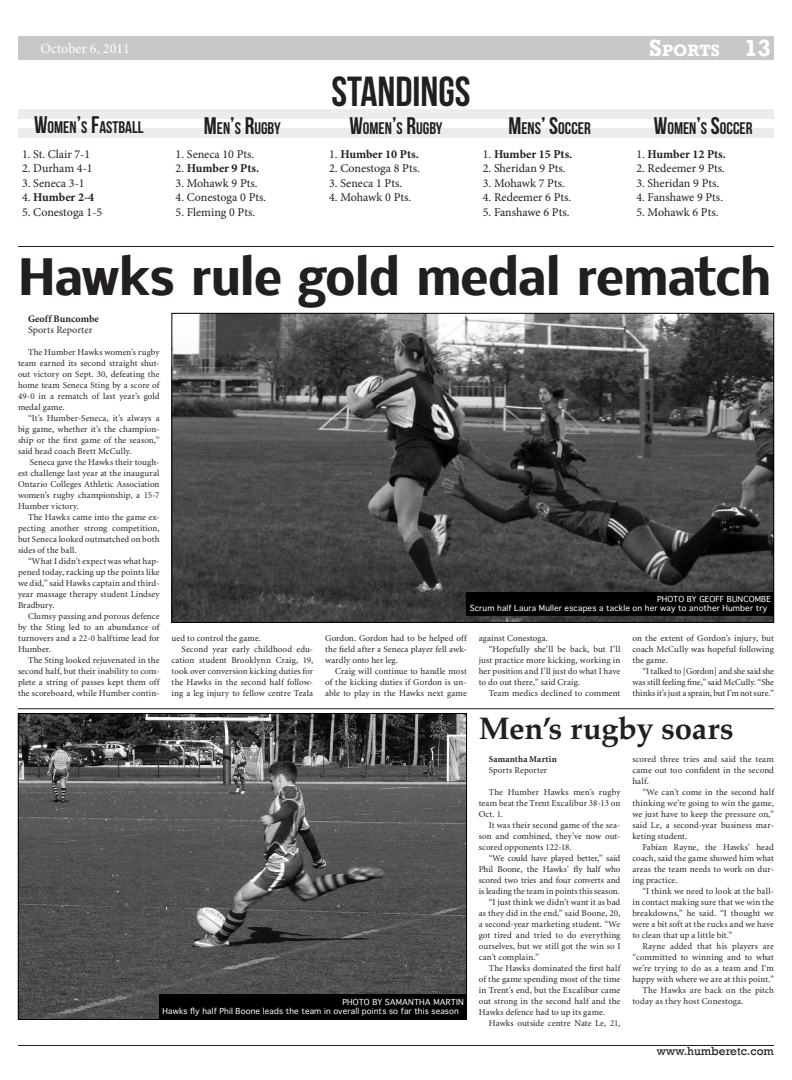
<style>
.page{position:relative;width:792px;height:1080px;background:#fff}
.page>*{position:absolute;margin:0;border:0;box-sizing:border-box;transform-origin:0 0}
._1lineHeadline{font:700 48px "Nobile";letter-spacing:-.035em;color:#231f20}
.ETCBody{font:42px "Bebas Neue";color:#231f20}
._1lineHeadline-2{font:700 31px "Palatino";letter-spacing:-.01em;color:#231f20}
.t1{font:700 24px "Rockwell";color:#fff}
.t2{font:16.8px "Bebas Neue";color:#231f20}
.t3{font:700 16.8px "Rockwell";color:#fff}
.t4{font:14px "Minion Pro";color:#fff}
.t5{font:12px "Minion Pro";color:#231f20}
.t6{font:700 12px "Minion Pro";color:#231f20}
.t7{font:12px "Rockwell";color:#231f20}
.ETCBody-2{font:10px "Minion";letter-spacing:.005em;color:#231f20}
.ETCBody-3{font:700 10px "Minion";letter-spacing:.005em;color:#231f20}
.ETCBody-4{font:9px/11px "Minion";letter-spacing:.01em;color:#231f20;text-align:justify}
.ETCBody-5{font:700 9px "Minion";letter-spacing:.03em;color:#231f20}
.Cutlines_PhotoCredit{font:8px "Thonburi";letter-spacing:.015em;color:#fff}
.s1{font-size:24px}
.s2{font-weight:400}
</style>
<div class="page">
<hr style="left:18px;top:1045px;width:756px;height:1px;background:#231f20">
<div style="left:18px;top:36px;width:756px;height:24px;background:#c7c8ca"></div>
<div style="left:18px;top:128px;width:756px;height:10px;background:#ececee"></div>
<div style="left:18px;top:109px;width:756px;height:10px;background:#ececee"></div>
<hr style="left:18px;top:246px;width:756px;height:1px;background:#231f20">
<img style="left:174px;top:315px;width:598px;height:306px">
<div style="left:467px;top:592px;width:307px;height:23px;background:#000"></div>
<hr style="left:18px;top:708px;width:756px;height:1px;background:#231f20">
<img style="left:20px;top:715px;width:445px;height:303px">
<div style="left:160px;top:994px;width:307px;height:25px;background:#000"></div>
<p class="t4" style="left:41px;top:39px;width:91px">October 6, 2011</p>
<p class="t3" style="left:649px;top:40px;width:71px"><span class="s1">S</span>PORTS</p>
<p class="t1" style="left:745px;top:34px;width:28px">13</p>
<p class="ETCBody" style="left:331px;top:68px;width:141px">StaNDINGS</p>
<p class="t2" style="left:34px;top:118px;width:111px"><span class="s1">W</span>OMEN<span class="s1">’</span>S <span class="s1">F</span>ASTBALL</p>
<p class="t2" style="left:204px;top:119px;width:78px"><span class="s1">M</span>EN<span class="s1">’</span>S <span class="s1">R</span>UGBY</p>
<p class="t2" style="left:349px;top:119px;width:95px"><span class="s1">W</span>OMEN<span class="s1">’</span>S <span class="s1">R</span>UGBY</p>
<p class="t2" style="left:508px;top:119px;width:83px"><span class="s1">M</span>ENS<span class="s1">’ S</span>OCCER</p>
<p class="t2" style="left:654px;top:119px;width:99px"><span class="s1">W</span>OMEN<span class="s1">’</span>S <span class="s1">S</span>OCCER</p>
<p class="t5" style="left:22px;top:146px;width:70px">1. St. Clair 7-1</p>
<p class="t5" style="left:22px;top:160px;width:72px">2. Durham 4-1</p>
<p class="t5" style="left:22px;top:175px;width:64px">3. Seneca 3-1</p>
<p class="t6" style="left:22px;top:189px;width:74px"><span class="s2">4.</span> Humber 2-4</p>
<p class="t5" style="left:22px;top:204px;width:82px">5. Conestoga 1-5</p>
<p class="t5" style="left:176px;top:146px;width:80px">1. Seneca 10 Pts.</p>
<p class="t6" style="left:176px;top:160px;width:85px"><span class="s2">2.</span> Humber 9 Pts.</p>
<p class="t5" style="left:176px;top:175px;width:84px">3. Mohawk 9 Pts.</p>
<p class="t5" style="left:176px;top:189px;width:92px">4. Conestoga 0 Pts.</p>
<p class="t5" style="left:176px;top:204px;width:81px">5. Fleming 0 Pts.</p>
<p class="t6" style="left:329px;top:146px;width:91px"><span class="s2">1.</span> Humber 10 Pts.</p>
<p class="t5" style="left:329px;top:160px;width:92px">2. Conestoga 8 Pts.</p>
<p class="t5" style="left:329px;top:175px;width:74px">3. Seneca 1 Pts.</p>
<p class="t5" style="left:329px;top:189px;width:84px">4. Mohawk 0 Pts.</p>
<p class="t6" style="left:483px;top:146px;width:91px"><span class="s2">1.</span> Humber 15 Pts.</p>
<p class="t5" style="left:483px;top:160px;width:84px">2. Sheridan 9 Pts.</p>
<p class="t5" style="left:483px;top:175px;width:84px">3. Mohawk 7 Pts.</p>
<p class="t5" style="left:483px;top:189px;width:90px">4. Redeemer 6 Pts.</p>
<p class="t5" style="left:483px;top:204px;width:88px">5. Fanshawe 6 Pts.</p>
<p class="t6" style="left:636px;top:146px;width:91px"><span class="s2">1.</span> Humber 12 Pts.</p>
<p class="t5" style="left:636px;top:160px;width:90px">2. Redeemer 9 Pts.</p>
<p class="t5" style="left:636px;top:175px;width:84px">3. Sheridan 9 Pts.</p>
<p class="t5" style="left:636px;top:189px;width:88px">4. Fanshawe 9 Pts.</p>
<p class="t5" style="left:636px;top:204px;width:84px">5. Mohawk 6 Pts.</p>
<p class="_1lineHeadline" style="left:18px;top:238px;width:755px">Hawks rule gold medal rematch</p>
<p class="ETCBody-3" style="left:28px;top:314px;width:72px">Geoff Buncombe</p>
<p class="ETCBody-2" style="left:28px;top:325px;width:66px">Sports Reporter</p>
<p class="ETCBody-4" style="left:18px;top:347px;width:143px;text-indent:10px">The Humber Hawks women’s rugby team earned its second straight shut&shy;out victory on Sept. 30, defeating the home team Seneca Sting by a score of 49-0 in a rematch of last year’s gold medal game.</p>
<p class="ETCBody-4" style="left:18px;top:413px;width:143px;text-indent:10px">“It’s Humber-Seneca, it’s always a big game, whether it’s the champion&shy;ship or the first game of the season,” said head coach Brett McCully.</p>
<p class="ETCBody-4" style="left:18px;top:457px;width:143px;text-indent:12px">Seneca gave the Hawks their tough&shy;est challenge last year at the inaugural Ontario Colleges Athletic Association women’s rugby championship, a 15-7<br>Humber victory.</p>
<p class="ETCBody-4" style="left:18px;top:512px;width:143px;text-indent:10px">The Hawks came into the game ex&shy;pecting another strong competition, but Seneca looked outmatched on both sides of the ball.</p>
<p class="ETCBody-4" style="left:18px;top:556px;width:143px;text-indent:10px">“What I didn’t expect was what hap&shy;pened today, racking up the points like we did,” said Hawks captain and third&shy;year massage therapy student Lindsey Bradbury.</p>
<p class="ETCBody-4" style="left:18px;top:611px;width:143px;text-indent:10px">Clumsy passing and porous defence by the Sting led to an abundance of turnovers and a 22-0 halftime lead for Humber.</p>
<p class="ETCBody-4" style="left:18px;top:655px;width:143px;text-indent:10px">The Sting looked rejuvenated in the second half, but their inability to com&shy;plete a string of passes kept them off the scoreboard, while Humber contin-</p>
<p class="Cutlines_PhotoCredit" style="left:657px;top:593px;width:115px">PHOTO BY GEOFF BUNCOMBE</p>
<p class="Cutlines_PhotoCredit" style="left:470px;top:602px;width:299px">Scrum half Laura Muller escapes a tackle on her way to another Humber try</p>
<p class="ETCBody-4" style="left:172px;top:633px;width:91px">ued to control the game.</p>
<p class="ETCBody-4" style="left:172px;top:644px;width:143px;text-indent:10px">Second year early childhood edu&shy;cation student Brooklynn Craig, 19, took over conversion kicking duties for the Hawks in the second half follow&shy;ing a leg injury to fellow centre Teala</p>
<p class="ETCBody-4" style="left:325px;top:633px;width:143px">Gordon. Gordon had to be helped off the field after a Seneca player fell awk&shy;wardly onto her leg.</p>
<p class="ETCBody-4" style="left:325px;top:666px;width:143px;text-indent:10px">Craig will continue to handle most of the kicking duties if Gordon is un&shy;able to play in the Hawks next game</p>
<p class="ETCBody-4" style="left:479px;top:633px;width:71px">against Conestoga.</p>
<p class="ETCBody-4" style="left:479px;top:644px;width:143px;text-indent:10px">“Hopefully she’ll be back, but I’ll just practice more kicking, working in her position and I’ll just do what I have to do out there,” said Craig.</p>
<p class="ETCBody-4" style="left:489px;top:688px;width:133px">Team medics declined to comment</p>
<p class="ETCBody-4" style="left:632px;top:633px;width:143px">on the extent of Gordon’s injury, but coach McCully was hopeful following the game.</p>
<p class="ETCBody-4" style="left:632px;top:666px;width:143px;text-indent:10px">“I talked to [Gordon] and she said she was still feeling fine,” said McCully. “She thinks it’s just a sprain, but I’m not sure.”</p>
<p class="_1lineHeadline-2" style="left:479px;top:702px;width:256px">Men’s rugby soars</p>
<p class="Cutlines_PhotoCredit" style="left:342px;top:996px;width:123px">PHOTO BY SAMANTHA MARTIN</p>
<p class="Cutlines_PhotoCredit" style="left:163px;top:1005px;width:298px">Hawks fly half Phil Boone leads the team in overall points so far this season</p>
<p class="ETCBody-5" style="left:489px;top:755px;width:70px">Samantha Martin</p>
<p class="ETCBody-4" style="left:489px;top:765px;width:60px">Sports Reporter</p>
<p class="ETCBody-4" style="left:479px;top:787px;width:143px;text-indent:10px">The Humber Hawks men’s rugby team beat the Trent Excalibur 38-13 on Oct. 1.</p>
<p class="ETCBody-4" style="left:479px;top:820px;width:143px;text-indent:10px">It was their second game of the sea&shy;son and combined, they’ve now out&shy;scored opponents 122-18.</p>
<p class="ETCBody-4" style="left:479px;top:853px;width:143px;text-indent:10px">“We could have played better,” said Phil Boone, the Hawks’ fly half who scored two tries and four converts and is leading the team in points this season.</p>
<p class="ETCBody-4" style="left:479px;top:897px;width:143px;text-indent:10px">“I just think we didn’t want it as bad as they did in the end,” said Boone, 20, a second-year marketing student. “We got tired and tried to do everything ourselves, but we still got the win so I can’t complain.”</p>
<p class="ETCBody-4" style="left:479px;top:963px;width:143px;text-indent:10px">The Hawks dominated the first half of the game spending most of the time in Trent’s end, but the Excalibur came out strong in the second half and the Hawks defence had to up its game.</p>
<p class="ETCBody-4" style="left:489px;top:1018px;width:133px">Hawks outside centre Nate Le, 21,</p>
<p class="ETCBody-4" style="left:632px;top:754px;width:143px">scored three tries and said the team came out too confident in the second half.</p>
<p class="ETCBody-4" style="left:632px;top:787px;width:143px;text-indent:10px">“We can’t come in the second half thinking we’re going to win the game, we just have to keep the pressure on,” said Le, a second-year business mar&shy;keting student.</p>
<p class="ETCBody-4" style="left:632px;top:842px;width:143px;text-indent:10px">Fabian Rayne, the Hawks’ head coach, said the game showed him what areas the team needs to work on dur&shy;ing practice.</p>
<p class="ETCBody-4" style="left:632px;top:886px;width:143px;text-indent:10px">“I think we need to look at the ball&shy;in contact making sure that we win the breakdowns,” he said. “I thought we were a bit soft at the rucks and we have to clean that up a little bit.”</p>
<p class="ETCBody-4" style="left:632px;top:941px;width:143px;text-indent:10px">Rayne added that his players are “committed to winning and to what we’re trying to do as a team and I‘m happy with where we are at this point.”</p>
<p class="ETCBody-4" style="left:632px;top:985px;width:143px;text-indent:10px">The Hawks are back on the pitch today as they host Conestoga.</p>
<h3 class="t7" style="left:657px;top:1044px;width:119px">www.humberetc.com</h3>
</div>
